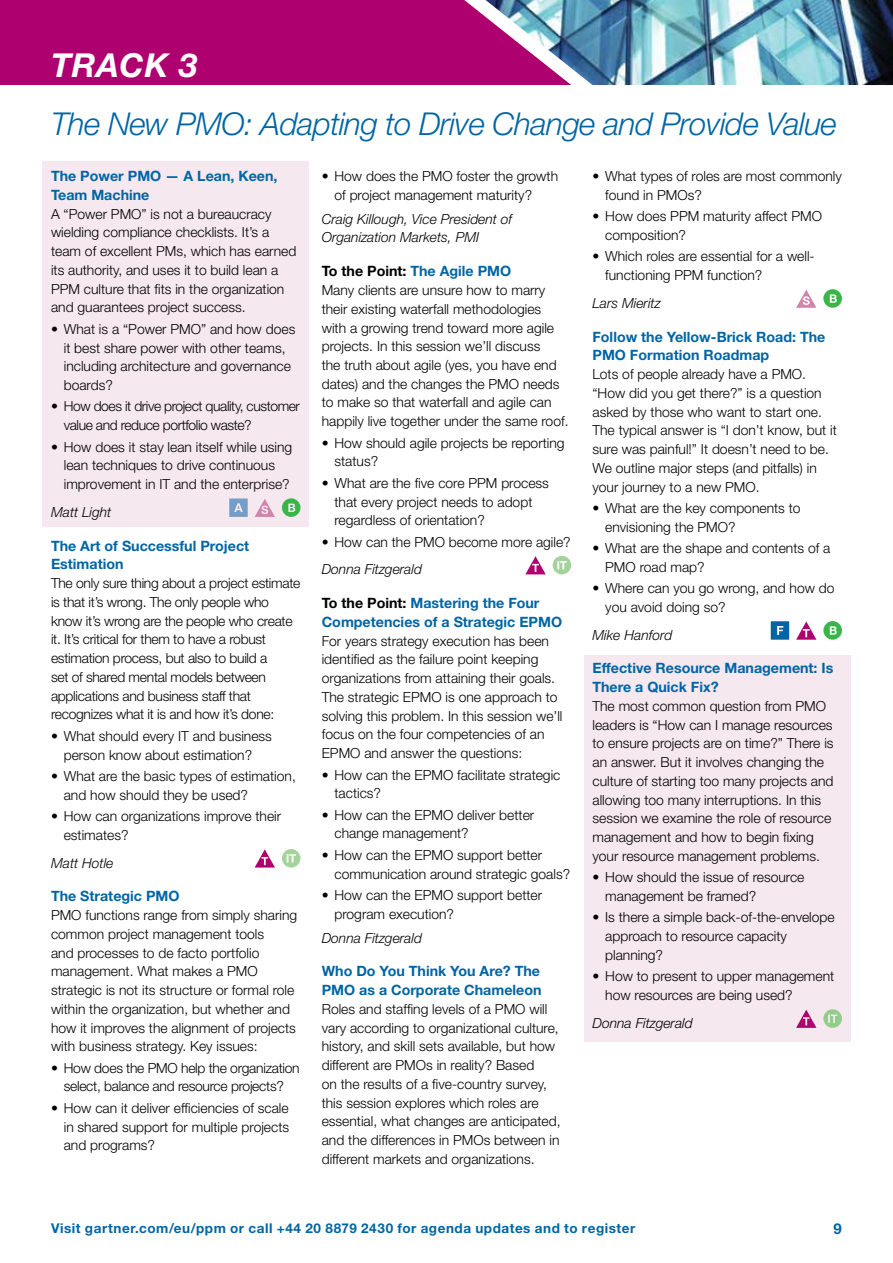
<style>
.page{position:relative;width:893px;height:1263px;background:#fff}
.page>*{position:absolute;margin:0;border:0;box-sizing:border-box;transform-origin:0 0}
.t1{font:italic 700 33px "Helvetica Neue";letter-spacing:.02em;color:#fff}
.t2{font:italic 300 31.5px "Helvetica Neue LT";letter-spacing:-.02em;color:#0065a4}
.t3{font:700 15px "Helvetica Neue LT";color:#0065a4}
.t4{font:700 14.25px/18.8px "Helvetica Neue LT";color:#0065a4}
.t5{font:700 14.25px "Helvetica Neue LT";color:#000}
.t6{font:300 13.8px/18.8px "Helvetica Neue LT";color:#000}
.t7{font:300 13.8px/18.8px "Helvetica Neue LT";letter-spacing:-.02em;color:#000}
.t8{font:italic 300 13.8px/18.8px "Helvetica Neue LT";color:#000}
.t9{font:300 13.8px/18.8px "Helvetica Neue LT";letter-spacing:-.03em;color:#000}
.t10{font:700 13.5px "Helvetica Neue LT";letter-spacing:.04em;color:#0065a4}
.s1{color:#0065a4}
.s2{color:#000}
</style>
<div class="page">
<img style="left:571px;top:0;width:322px;height:85px">
<svg style="left:0;top:0;width:571px;height:85px;background:#ad1277"></svg>
<div style="left:584px;top:655px;width:266px;height:387px;background:#f5e8ef"></div>
<div style="left:43px;top:162px;width:266px;height:365px;background:#f5e8ef"></div>
<svg style="left:229px;top:498px;width:19px;height:19px"></svg>
<svg style="left:255px;top:499px;width:20px;height:18px"></svg>
<svg style="left:282px;top:498px;width:18px;height:19px"></svg>
<svg style="left:255px;top:849px;width:20px;height:18px"></svg>
<svg style="left:282px;top:849px;width:18px;height:18px"></svg>
<svg style="left:525px;top:556px;width:21px;height:18px"></svg>
<svg style="left:553px;top:556px;width:18px;height:18px"></svg>
<svg style="left:796px;top:289px;width:20px;height:19px"></svg>
<svg style="left:823px;top:289px;width:19px;height:19px"></svg>
<svg style="left:771px;top:621px;width:18px;height:19px"></svg>
<svg style="left:796px;top:621px;width:20px;height:19px"></svg>
<svg style="left:823px;top:621px;width:19px;height:19px"></svg>
<svg style="left:796px;top:1009px;width:20px;height:19px"></svg>
<svg style="left:823px;top:1009px;width:19px;height:19px"></svg>
<h1 class="t1" style="left:51px;top:45px;width:148px">TRACK 3</h1>
<h2 class="t2" style="left:51px;top:105px;width:787px">The New PMO: Adapting to Drive Change and Provide Value</h2>
<p class="t4" style="left:51px;top:166px;width:228px">The Power PMO — A Lean, Keen,<br>Team Machine</p>
<p class="t6" style="left:51px;top:204px;width:247px">A “Power PMO” is not a bureaucracy wielding compliance checklists. It’s a team of excellent PMs, which has earned its authority, and uses it to build lean a PPM culture that fits in the organization and guarantees project success.</p>
<p class="t6" style="left:64px;top:319px;width:233px;text-indent:-13px">• What is a “Power PMO” and how does it best share power with other teams, including architecture and governance boards?</p>
<p class="t9" style="left:64px;top:397px;width:238px;text-indent:-13px">• How does it drive project quality, customer value and reduce portfolio waste?</p>
<p class="t6" style="left:64px;top:437px;width:230px;text-indent:-13px">• How does it stay lean itself while using lean techniques to drive continuous improvement in IT and the enterprise?</p>
<p class="t8" style="left:51px;top:502px;width:62px">Matt Light</p>
<p class="t4" style="left:51px;top:536px;width:200px">The Art of Successful Project<br>Estimation</p>
<p class="t7" style="left:51px;top:574px;width:251px">The only sure thing about a project estimate is that it’s wrong. The only people who know it’s wrong are the people who create it. It’s critical for them to have a robust estimation process, but also to build a<br>set of shared mental models between applications and business staff that recognizes what it is and how it’s done:</p>
<p class="t6" style="left:51px;top:726px;width:222px;text-align:center">• What should every IT and business person know about estimation?</p>
<p class="t6" style="left:64px;top:766px;width:234px;text-indent:-13px">• What are the basic types of estimation, and how should they be used?</p>
<p class="t6" style="left:64px;top:806px;width:219px;text-indent:-13px">• How can organizations improve their estimates?</p>
<p class="t8" style="left:51px;top:853px;width:64px">Matt Hotle</p>
<p class="t4" style="left:51px;top:886px;width:130px">The Strategic PMO</p>
<p class="t6" style="left:51px;top:905px;width:248px">PMO functions range from simply sharing common project management tools<br>and processes to de facto portfolio management. What makes a PMO strategic is not its structure or formal role within the organization, but whether and how it improves the alignment of projects with business strategy. Key issues:</p>
<p class="t7" style="left:51px;top:1058px;width:250px;text-align:center">• How does the PMO help the organization select, balance and resource projects?</p>
<p class="t6" style="left:64px;top:1098px;width:227px;text-align:justify;text-indent:-13px">• How can it deliver efficiencies of scale in shared support for multiple projects and programs?</p>
<p class="t6" style="left:334px;top:166px;width:225px;text-indent:-13px">• How does the PMO foster the growth of project management maturity?</p>
<p class="t8" style="left:322px;top:209px;width:192px">Craig Killough, Vice President of<br>Organization Markets, PMI</p>
<p class="t5" style="left:322px;top:262px;width:191px">To the Point: <span class="s1">The Agile PMO</span></p>
<p class="t6" style="left:322px;top:280px;width:248px">Many clients are unsure how to marry their existing waterfall methodologies with a growing trend toward more agile projects. In this session we’ll discuss<br>the truth about agile (yes, you have end dates) and the changes the PMO needs to make so that waterfall and agile can happily live together under the same roof.</p>
<p class="t6" style="left:334px;top:433px;width:232px;text-indent:-13px">• How should agile projects be reporting status?</p>
<p class="t6" style="left:334px;top:473px;width:216px;text-indent:-13px">• What are the five core PPM process that every project needs to adopt regardless of orientation?</p>
<p class="t6" style="left:322px;top:532px;width:250px">• How can the PMO become more agile?</p>
<p class="t8" style="left:322px;top:560px;width:102px">Donna Fitzgerald</p>
<p class="t4" style="left:322px;top:593px;width:242px"><span class="s2">To the Point:</span> Mastering the Four<br>Competencies of a Strategic EPMO</p>
<p class="t6" style="left:322px;top:631px;width:242px">For years strategy execution has been identified as the failure point keeping organizations from attaining their goals.<br>The strategic EPMO is one approach to solving this problem. In this session we’ll focus on the four competencies of an EPMO and answer the questions:</p>
<p class="t6" style="left:334px;top:765px;width:227px;text-indent:-13px">• How can the EPMO facilitate strategic tactics?</p>
<p class="t6" style="left:334px;top:805px;width:201px;text-indent:-13px">• How can the EPMO deliver better change management?</p>
<p class="t6" style="left:334px;top:845px;width:237px;text-indent:-13px">• How can the EPMO support better communication around strategic goals?</p>
<p class="t6" style="left:334px;top:885px;width:209px;text-indent:-13px">• How can the EPMO support better program execution?</p>
<p class="t8" style="left:322px;top:928px;width:102px">Donna Fitzgerald</p>
<p class="t4" style="left:322px;top:962px;width:221px">Who Do You Think You Are? The<br>PMO as a Corporate Chameleon</p>
<p class="t6" style="left:322px;top:999px;width:240px">Roles and staffing levels of a PMO will vary according to organizational culture, history, and skill sets available, but how different are PMOs in reality? Based<br>on the results of a five-country survey, this session explores which roles are essential, what changes are anticipated, and the differences in PMOs between in different markets and organizations.</p>
<p class="t6" style="left:605px;top:166px;width:238px;text-indent:-13px">• What types of roles are most commonly found in PMOs?</p>
<p class="t6" style="left:605px;top:206px;width:218px;text-indent:-13px">• How does PPM maturity affect PMO composition?</p>
<p class="t6" style="left:605px;top:247px;width:211px;text-indent:-13px">• Which roles are essential for a well&shy;functioning PPM function?</p>
<p class="t8" style="left:592px;top:293px;width:70px">Lars Mieritz</p>
<p class="t4" style="left:592px;top:327px;width:234px">Follow the Yellow-Brick Road: The<br>PMO Formation Roadmap</p>
<p class="t6" style="left:592px;top:364px;width:246px">Lots of people already have a PMO. “How did you get there?” is a question asked by those who want to start one.<br>The typical answer is “I don’t know, but it sure was painful!” It doesn’t need to be.<br>We outline major steps (and pitfalls) in your journey to a new PMO.</p>
<p class="t6" style="left:605px;top:498px;width:197px;text-indent:-13px">• What are the key components to envisioning the PMO?</p>
<p class="t6" style="left:605px;top:538px;width:227px;text-indent:-13px">• What are the shape and contents of a<br>PMO road map?</p>
<p class="t6" style="left:605px;top:579px;width:231px;text-indent:-13px">• Where can you go wrong, and how do you avoid doing so?</p>
<p class="t8" style="left:592px;top:625px;width:81px">Mike Hanford</p>
<p class="t4" style="left:592px;top:659px;width:242px">Effective Resource Management: Is<br>There a Quick Fix?</p>
<p class="t6" style="left:592px;top:696px;width:243px">The most common question from PMO leaders is “How can I manage resources to ensure projects are on time?” There is an answer. But it involves changing the culture of starting too many projects and allowing too many interruptions. In this session we examine the role of resource management and how to begin fixing your resource management problems.</p>
<p class="t6" style="left:605px;top:868px;width:201px;text-indent:-13px">• How should the issue of resource management be framed?</p>
<p class="t6" style="left:605px;top:908px;width:231px;text-indent:-13px">• Is there a simple back-of-the-envelope approach to resource capacity planning?</p>
<p class="t6" style="left:605px;top:967px;width:231px;text-indent:-13px">• How to present to upper management how resources are being used?</p>
<p class="t8" style="left:592px;top:1013px;width:102px">Donna Fitzgerald</p>
<p class="t10" style="left:51px;top:1220px;width:586px">Visit gartner.com/eu/ppm or call +44 20 8879 2430 for agenda updates and to register</p>
<p class="t3" style="left:834px;top:1220px;width:10px">9</p>
</div>
